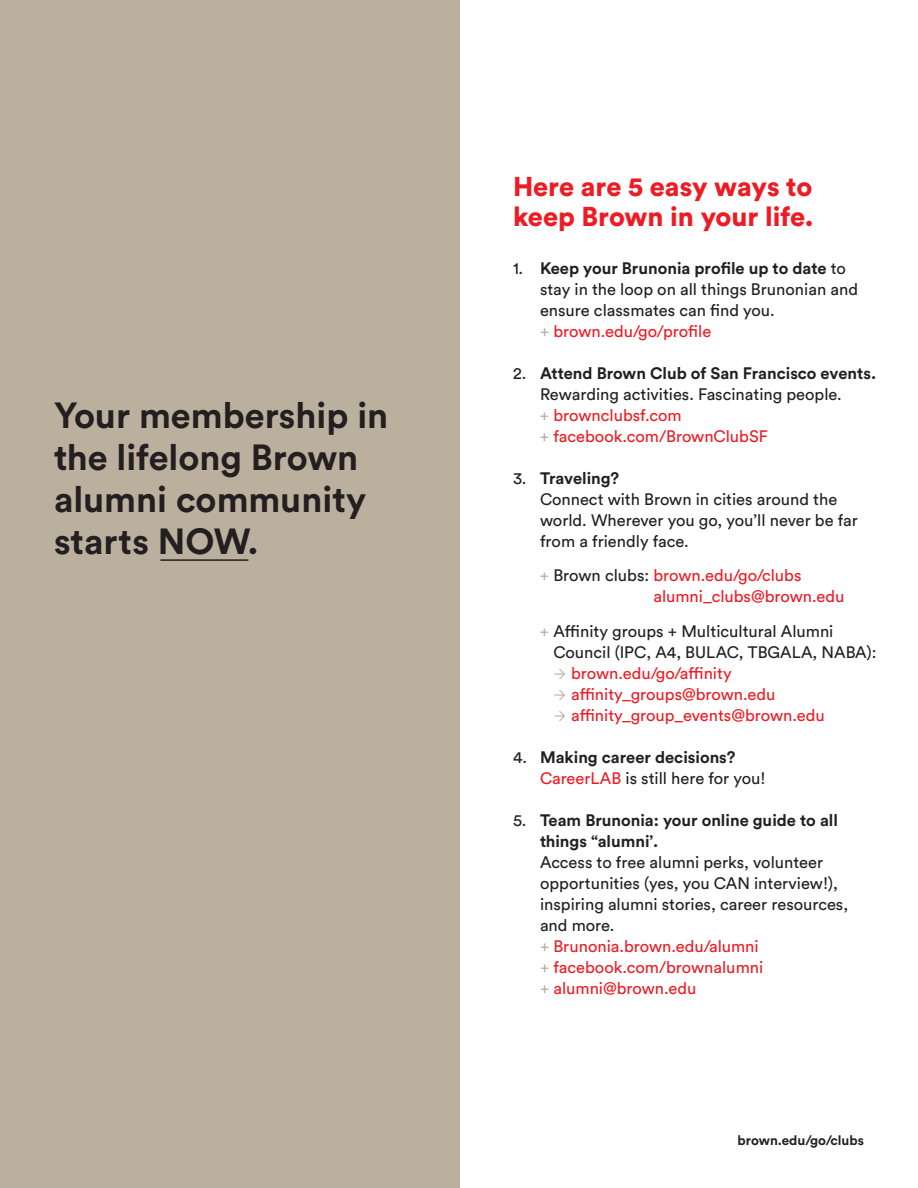
<style>
.page{position:relative;width:918px;height:1188px;background:#fff}
.page>*{position:absolute;margin:0;border:0;box-sizing:border-box;transform-origin:0 0}
.Extra_large_quote{font:700 36px/42px "Circular Std";color:#231f20}
.Title{font:900 27px/30px "Circular Std";color:#ed1c24}
.Subhead{font:16.5px/21px "Circular Std";color:#231f20}
.Subhead-2{font:16.5px/21px "Circular Std";color:#ed1c24}
.Subhead-3{font:700 16.5px "Circular Std";color:#231f20}
.t1{font:700 13.5px "Circular Std";color:#231f20}
.s1{font-weight:700}
.s2{color:#bbaf9d}
.s3{color:#231f20}
.s4{font-weight:400}
.s5{color:#ed1c24}
</style>
<div class="page">
<div style="left:0;top:0;width:459px;height:1188px;background:#bbaf9d"></div>
<hr style="left:160px;top:559px;width:88px;height:2px;background:#231f20">
<p class="Extra_large_quote" style="left:54px;top:393px;width:336px">Your membership in the lifelong Brown alumni community starts NOW.</p>
<p class="Title" style="left:513px;top:171px;width:302px">Here are 5 easy ways to keep Brown in your life.</p>
<p class="Subhead" style="left:540px;top:257px;width:320px;text-indent:-27px">1. <span class="s1">Keep your Brunonia profile up to date</span> to stay in the loop on all things Brunonian and ensure classmates can find you.</p>
<p class="Subhead-2" style="left:540px;top:320px;width:173px"><span class="s2">+</span> brown.edu/go/profile</p>
<p class="Subhead" style="left:513px;top:362px;width:365px;text-align:center">2. <span class="s1">Attend Brown Club of San Francisco events.<br></span>Rewarding activities. Fascinating people.</p>
<p class="Subhead-2" style="left:540px;top:404px;width:143px"><span class="s2">+</span> brownclubsf.com</p>
<p class="Subhead-2" style="left:540px;top:425px;width:229px"><span class="s2">+</span> facebook.com/BrownClubSF</p>
<p class="Subhead" style="left:540px;top:467px;width:319px;text-indent:-27px">3. <span class="s1">Traveling?<br></span>Connect with Brown in cities around the world. Wherever you go, you’ll never be far from a friendly face.</p>
<p class="Subhead-2" style="left:653px;top:565px;width:192px;text-indent:-113px"><span class="s2">+</span> <span class="s3">Brown clubs:</span> brown.edu/go/clubs alumni_clubs@brown.edu</p>
<p class="Subhead" style="left:540px;top:620px;width:295px"><span class="s2">+</span> Affinity groups + Multicultural Alumni</p>
<p class="Subhead" style="left:553px;top:641px;width:325px">Council (IPC, A4, BULAC, TBGALA, NABA):</p>
<p class="Subhead-2" style="left:571px;top:662px;width:162px">brown.edu/go/affinity</p>
<p class="Subhead-2" style="left:571px;top:683px;width:206px">affinity_groups@brown.edu</p>
<p class="Subhead-2" style="left:571px;top:704px;width:255px">affinity_group_events@brown.edu</p>
<p class="Subhead-3" style="left:513px;top:746px;width:224px"><span class="s4">4.</span> Making career decisions?</p>
<p class="Subhead" style="left:540px;top:767px;width:227px"><span class="s5">CareerLAB</span> is still here for you!</p>
<p class="Subhead" style="left:540px;top:809px;width:310px;text-indent:-27px">5. <span class="s1">Team Brunonia: your online guide to all things “alumni’.<br></span>Access to free alumni perks, volunteer opportunities (yes, you CAN interview!), inspiring alumni stories, career resources, and more.</p>
<p class="Subhead-2" style="left:540px;top:935px;width:220px"><span class="s2">+</span> Brunonia.brown.edu/alumni</p>
<p class="Subhead-2" style="left:540px;top:956px;width:225px"><span class="s2">+</span> facebook.com/brownalumni</p>
<p class="Subhead-2" style="left:540px;top:977px;width:158px"><span class="s2">+</span> alumni@brown.edu</p>
<p class="t1" style="left:738px;top:1131px;width:128px">brown.edu/go/clubs</p>
</div>
